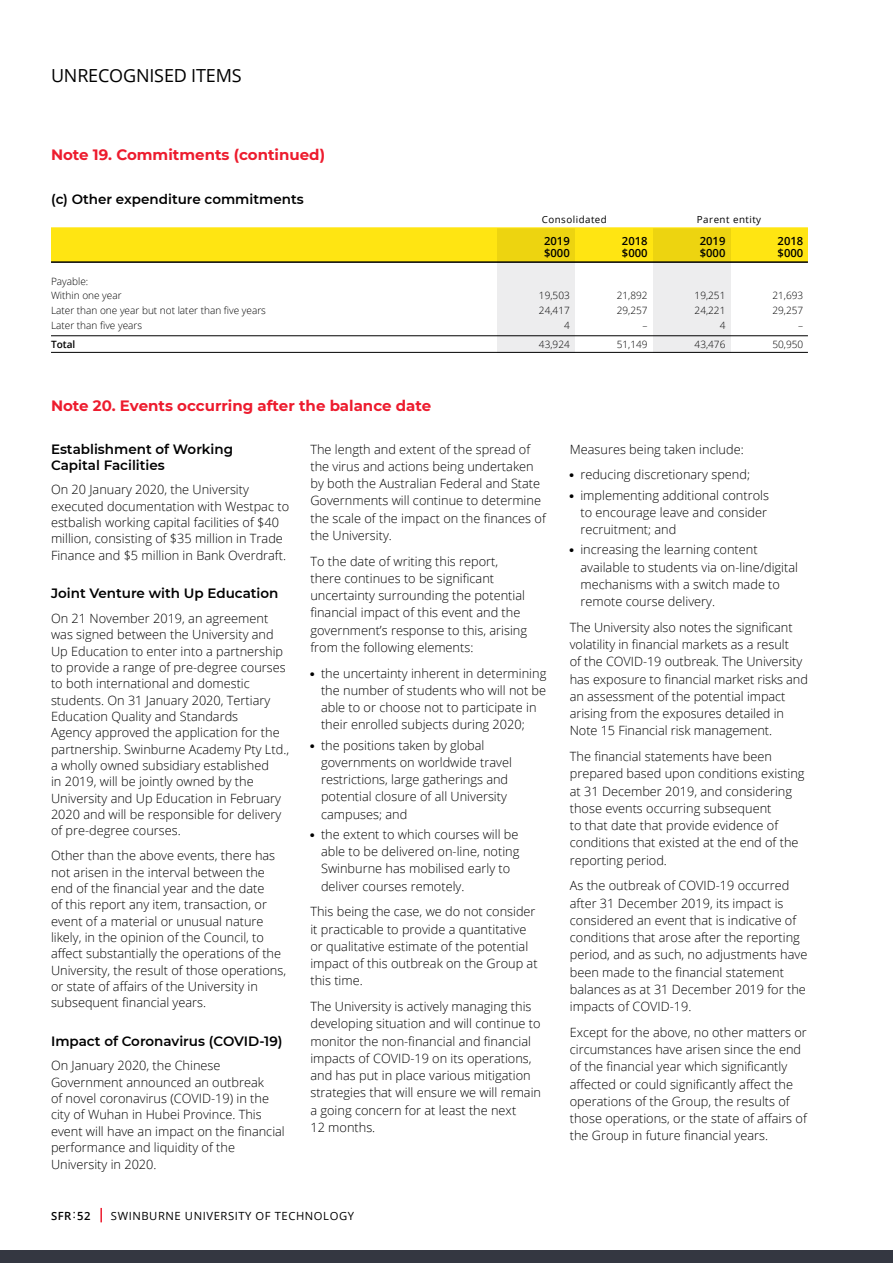
<style>
.page{position:relative;width:893px;height:1263px;background:#fff}
.page>*{position:absolute;margin:0;border:0;box-sizing:border-box;transform-origin:0 0}
.fin_-_page_headings{font:18px "Open Sans";letter-spacing:-.01em;color:#000}
.fin_-_note_heading{font:700 15px "Montserrat";color:#ed1c2e}
.fin_-_subhead_1{font:600 13.5px/15.6px "Montserrat";color:#000}
.body_text{font:300 12.75px/17.2px "Open Sans";color:#000}
.fin_table_-__000{font:600 11.25px "Open Sans";color:#000}
.t1{font:11.25px "Open Sans";letter-spacing:.05em;color:#000}
.fin_table_-_text{font:300 10.05px "Open Sans";color:#000}
.fin_table_-_total{font:300 10.05px "Open Sans";color:#000}
.fin_table_-_total-2{font:600 10.05px "Open Sans";color:#000}
.fin_table_-_consol_p{font:9.75px "Open Sans";letter-spacing:.05em;color:#000}
.s1{font-weight:400}
.s2{font-family:"Univers";font-weight:400;font-size:10.5px}
</style>
<div class="page">
<div style="left:51px;top:228px;width:757px;height:34px;background:#ffe512"></div>
<svg style="left:653px;top:229px;width:77px;height:123px;background:#ece5b2"></svg>
<svg style="left:497px;top:229px;width:77px;height:123px;background:#ece5b2"></svg>
<hr style="left:51px;top:261px;width:757px;height:2px;background:#000">
<hr style="left:51px;top:335px;width:757px;height:1px;background:#000">
<hr style="left:51px;top:352px;width:757px;height:1px;background:#000">
<svg style="left:100px;top:1208px;width:2px;height:14px"></svg>
<div style="left:0;top:1250px;width:893px;height:13px;background:#343741"></div>
<p class="fin_-_page_headings" style="left:51px;top:63px;width:192px">UNRECOGNISED ITEMS</p>
<p class="fin_-_note_heading" style="left:51px;top:144px;width:276px">Note 19. Commitments (continued)</p>
<p class="fin_-_subhead_1" style="left:51px;top:190px;width:254px">(c) Other expenditure commitments</p>
<p class="fin_table_-_consol_p" style="left:542px;top:213px;width:67px">Consolidated</p>
<p class="fin_table_-_consol_p" style="left:697px;top:213px;width:66px">Parent entity</p>
<p class="fin_table_-__000" style="left:544px;top:233px;width:27px">2019</p>
<p class="fin_table_-__000" style="left:622px;top:233px;width:27px">2018</p>
<p class="fin_table_-__000" style="left:700px;top:233px;width:27px">2019</p>
<p class="fin_table_-__000" style="left:778px;top:233px;width:27px">2018</p>
<p class="fin_table_-__000" style="left:544px;top:245px;width:27px">$000</p>
<p class="fin_table_-__000" style="left:622px;top:245px;width:27px">$000</p>
<p class="fin_table_-__000" style="left:700px;top:245px;width:27px">$000</p>
<p class="fin_table_-__000" style="left:778px;top:245px;width:27px">$000</p>
<p class="fin_table_-_text" style="left:51px;top:274px;width:39px">Payable:</p>
<p class="fin_table_-_text" style="left:51px;top:289px;width:72px">Within one year</p>
<p class="fin_table_-_text" style="left:539px;top:289px;width:32px">19,503</p>
<p class="fin_table_-_text" style="left:617px;top:289px;width:32px">21,892</p>
<p class="fin_table_-_text" style="left:695px;top:289px;width:32px">19,251</p>
<p class="fin_table_-_text" style="left:772px;top:289px;width:32px">21,693</p>
<p class="fin_table_-_text" style="left:51px;top:304px;width:216px">Later than one year but not later than five years</p>
<p class="fin_table_-_text" style="left:539px;top:304px;width:32px">24,417</p>
<p class="fin_table_-_text" style="left:617px;top:304px;width:32px">29,257</p>
<p class="fin_table_-_text" style="left:695px;top:304px;width:32px">24,221</p>
<p class="fin_table_-_text" style="left:772px;top:304px;width:32px">29,257</p>
<p class="fin_table_-_text" style="left:51px;top:318px;width:93px">Later than five years</p>
<p class="fin_table_-_text" style="left:564px;top:318px;width:7px">4</p>
<p class="fin_table_-_text" style="left:643px;top:318px;width:7px">–</p>
<p class="fin_table_-_text" style="left:720px;top:318px;width:7px">4</p>
<p class="fin_table_-_text" style="left:798px;top:318px;width:7px">–</p>
<p class="fin_table_-_total-2" style="left:51px;top:337px;width:26px">Total</p>
<p class="fin_table_-_total" style="left:539px;top:337px;width:32px">43,924</p>
<p class="fin_table_-_total" style="left:617px;top:337px;width:32px">51,149</p>
<p class="fin_table_-_total" style="left:695px;top:337px;width:32px">43,476</p>
<p class="fin_table_-_total" style="left:772px;top:337px;width:32px">50,950</p>
<p class="fin_-_note_heading" style="left:51px;top:395px;width:382px">Note 20. Events occurring after the balance date</p>
<p class="fin_-_subhead_1" style="left:51px;top:441px;width:184px">Establishment of Working<br>Capital Facilities</p>
<p class="body_text" style="left:51px;top:481px;width:240px;line-height:16.4px">On 20 January 2020, the University executed documentation with Westpac to estbalish working capital facilities of $40 million, consisting of $35 million in Trade Finance and $5 million in Bank Overdraft.</p>
<p class="fin_-_subhead_1" style="left:51px;top:585px;width:229px">Joint Venture with Up Education</p>
<p class="body_text" style="left:51px;top:610px;width:240px;line-height:16.4px">On 21 November 2019, an agreement was signed between the University and Up Education to enter into a partnership to provide a range of pre-degree courses to both international and domestic students. On 31 January 2020, Tertiary Education Quality and Standards<br>Agency approved the application for the partnership. Swinburne Academy Pty Ltd., a wholly owned subsidiary established<br>in 2019, will be jointly owned by the University and Up Education in February 2020 and will be responsible for delivery of pre-degree courses.</p>
<p class="body_text" style="left:51px;top:847px;width:237px;line-height:16.4px">Other than the above events, there has not arisen in the interval between the end of the financial year and the date<br>of this report any item, transaction, or event of a material or unusual nature likely, in the opinion of the Council, to affect substantially the operations of the University, the result of those operations, or state of affairs of the University in subsequent financial years.</p>
<p class="fin_-_subhead_1" style="left:51px;top:1032px;width:233px">Impact of Coronavirus (COVID-19)</p>
<p class="body_text" style="left:51px;top:1057px;width:235px;line-height:16.4px">On January 2020, the Chinese Government announced an outbreak<br>of novel coronavirus (COVID-19) in the city of Wuhan in Hubei Province. This event will have an impact on the financial performance and liquidity of the University in 2020.</p>
<p class="fin_table_-__000" style="left:51px;top:1208px;width:41px">SFR<span class="s1">:</span>52</p>
<p class="t1" style="left:111px;top:1208px;width:245px">SWINBURNE UNIVERSITY OF TECHNOLOGY</p>
<p class="body_text" style="left:310px;top:440px;width:237px">The length and extent of the spread of the virus and actions being undertaken by both the Australian Federal and State Governments will continue to determine the scale of the impact on the finances of the University.</p>
<p class="body_text" style="left:310px;top:552px;width:218px">To the date of writing this report, there continues to be significant uncertainty surrounding the potential financial impact of this event and the government’s response to this, arising from the following elements:</p>
<p class="body_text" style="left:321px;top:664px;width:227px;text-indent:-11px"><span class="s2">•</span> the uncertainty inherent in determining the number of students who will not be able to or choose not to participate in their enrolled subjects during 2020;</p>
<p class="body_text" style="left:321px;top:736px;width:192px;text-indent:-11px"><span class="s2">•</span> the positions taken by global governments on worldwide travel restrictions, large gatherings and potential closure of all University campuses; and</p>
<p class="body_text" style="left:321px;top:825px;width:200px;text-indent:-11px"><span class="s2">•</span> the extent to which courses will be able to be delivered on-line, noting Swinburne has mobilised early to deliver courses remotely.</p>
<p class="body_text" style="left:310px;top:903px;width:229px">This being the case, we do not consider it practicable to provide a quantitative or qualitative estimate of the potential impact of this outbreak on the Group at this time.</p>
<p class="body_text" style="left:310px;top:997px;width:232px">The University is actively managing this developing situation and will continue to monitor the non-financial and financial impacts of COVID-19 on its operations, and has put in place various mitigation strategies that will ensure we will remain a going concern for at least the next<br>12 months.</p>
<p class="body_text" style="left:570px;top:440px;width:175px">Measures being taken include:</p>
<p class="body_text" style="left:570px;top:466px;width:182px"><span class="s2">•</span> reducing discretionary spend;</p>
<p class="body_text" style="left:580px;top:486px;width:190px;text-indent:-11px"><span class="s2">•</span> implementing additional controls to encourage leave and consider recruitment; and</p>
<p class="body_text" style="left:580px;top:541px;width:219px;text-indent:-11px"><span class="s2">•</span> increasing the learning content available to students via on-line/digital mechanisms with a switch made to remote course delivery.</p>
<p class="body_text" style="left:570px;top:618px;width:240px">The University also notes the significant volatility in financial markets as a result<br>of the COVID-19 outbreak. The University has exposure to financial market risks and an assessment of the potential impact arising from the exposures detailed in Note 15 Financial risk management.</p>
<p class="body_text" style="left:570px;top:747px;width:236px">The financial statements have been prepared based upon conditions existing at 31 December 2019, and considering those events occurring subsequent<br>to that date that provide evidence of conditions that existed at the end of the reporting period.</p>
<p class="body_text" style="left:570px;top:877px;width:239px">As the outbreak of COVID-19 occurred after 31 December 2019, its impact is considered an event that is indicative of conditions that arose after the reporting period, and as such, no adjustments have been made to the financial statement balances as at 31 December 2019 for the impacts of COVID-19.</p>
<p class="body_text" style="left:570px;top:1023px;width:239px">Except for the above, no other matters or circumstances have arisen since the end of the financial year which significantly affected or could significantly affect the operations of the Group, the results of those operations, or the state of affairs of the Group in future financial years.</p>
</div>
